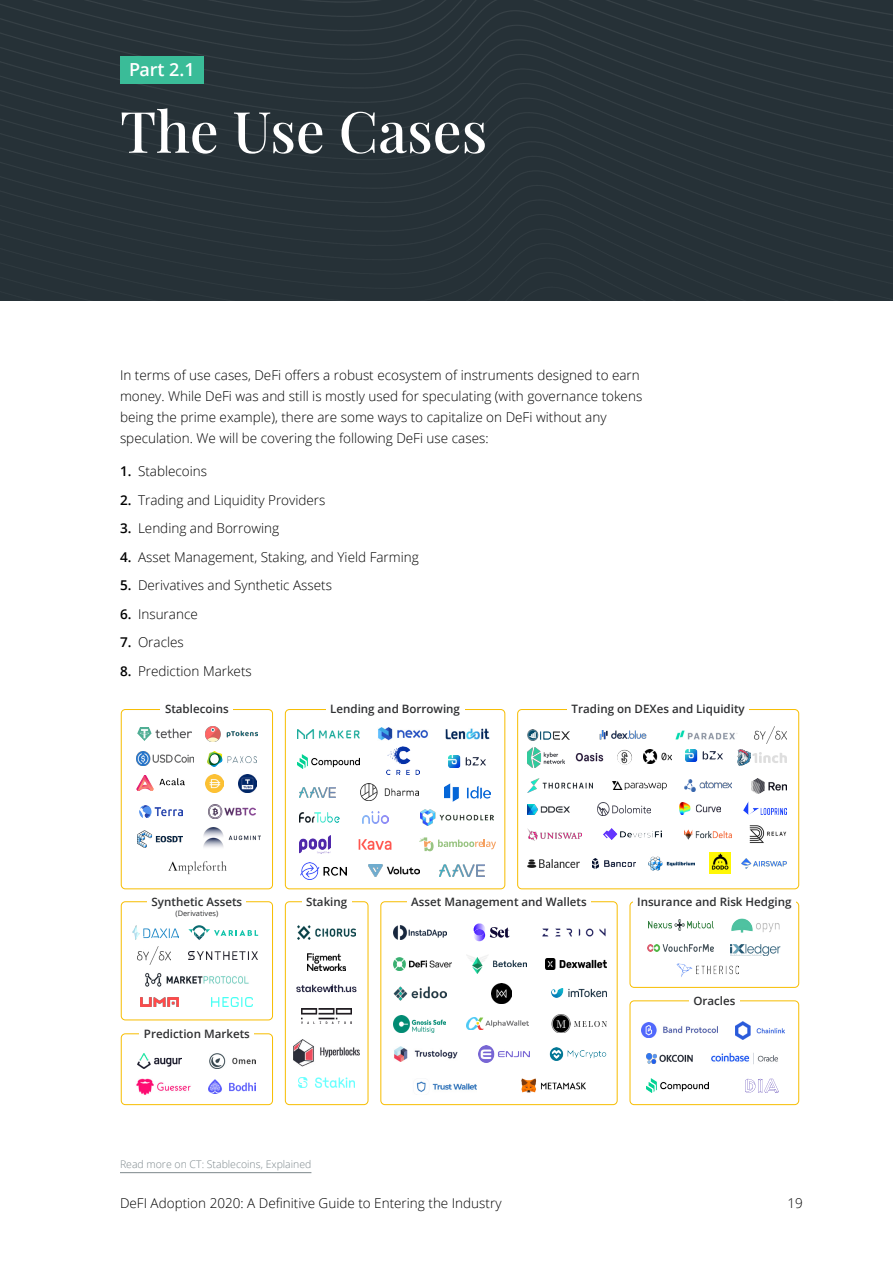
<style>
.page{position:relative;width:893px;height:1263px;background:#fff}
.page>*{position:absolute;margin:0;border:0;box-sizing:border-box;transform-origin:0 0}
.t1{font:500 57px "Playfair Display";color:#fff}
.t2{font:600 18px "Open Sans";color:#fff}
.t3{font:300 13.5px/21px "Open Sans";color:#000}
.t4{font:600 11.55px "Open Sans";color:#2e2f31}
.t5{font:300 10.5px "Open Sans";color:#7d888c}
.t6{font:7.5px "Open Sans";color:#2e2f31}
.s1{font-weight:600}
</style>
<div class="page">
<div style="left:0;top:0;width:893px;height:300px;background:#263137"></div>
<div style="left:120px;top:56px;width:83px;height:27px;background:#3abc98"></div>
<div style="left:121px;top:709px;width:152px;height:180px;border:1px solid #f7bd00;border-radius:4px"></div>
<div style="left:121px;top:901px;width:152px;height:119px;border:1px solid #f7bd00;border-radius:4px"></div>
<div style="left:121px;top:1033px;width:152px;height:72px;border:1px solid #f7bd00;border-radius:4px"></div>
<div style="left:285px;top:709px;width:220px;height:180px;border:1px solid #f7bd00;border-radius:4px"></div>
<div style="left:517px;top:709px;width:282px;height:180px;border:1px solid #f7bd00;border-radius:4px"></div>
<div style="left:161px;top:703px;width:72px;height:14px;background:#fff"></div>
<div style="left:147px;top:895px;width:99px;height:25px;background:#fff"></div>
<div style="left:285px;top:901px;width:83px;height:204px;border:1px solid #f7bd00;border-radius:4px"></div>
<div style="left:381px;top:901px;width:236px;height:204px;border:1px solid #f7bd00;border-radius:4px"></div>
<div style="left:630px;top:901px;width:169px;height:86px;border:1px solid #f7bd00;border-radius:4px"></div>
<div style="left:630px;top:1001px;width:169px;height:104px;border:1px solid #f7bd00;border-radius:4px"></div>
<div style="left:302px;top:895px;width:49px;height:15px;background:#fff"></div>
<div style="left:407px;top:895px;width:184px;height:15px;background:#fff"></div>
<div style="left:633px;top:895px;width:163px;height:15px;background:#fff"></div>
<div style="left:689px;top:994px;width:50px;height:15px;background:#fff"></div>
<div style="left:140px;top:1027px;width:114px;height:15px;background:#fff"></div>
<div style="left:326px;top:703px;width:138px;height:14px;background:#fff"></div>
<div style="left:567px;top:703px;width:182px;height:14px;background:#fff"></div>
<img style="left:297px;top:729px;width:62px;height:9px">
<img style="left:137px;top:727px;width:55px;height:13px">
<img style="left:136px;top:752px;width:58px;height:14px">
<img style="left:206px;top:774px;width:17px;height:18px">
<img style="left:207px;top:752px;width:49px;height:14px">
<img style="left:138px;top:830px;width:44px;height:17px">
<img style="left:168px;top:861px;width:59px;height:13px">
<img style="left:238px;top:774px;width:18px;height:18px">
<img style="left:140px;top:806px;width:42px;height:11px">
<img style="left:203px;top:828px;width:57px;height:19px">
<img style="left:208px;top:805px;width:47px;height:14px">
<img style="left:205px;top:726px;width:53px;height:16px">
<img style="left:136px;top:776px;width:49px;height:15px">
<img style="left:297px;top:754px;width:62px;height:14px">
<img style="left:646px;top:1079px;width:62px;height:14px">
<img style="left:299px;top:787px;width:36px;height:10px">
<img style="left:360px;top:784px;width:58px;height:17px">
<img style="left:362px;top:812px;width:27px;height:11px">
<img style="left:358px;top:839px;width:33px;height:10px">
<img style="left:378px;top:727px;width:50px;height:13px">
<img style="left:386px;top:747px;width:34px;height:27px">
<img style="left:445px;top:783px;width:46px;height:18px">
<img style="left:420px;top:809px;width:74px;height:17px">
<img style="left:301px;top:862px;width:46px;height:17px">
<img style="left:446px;top:728px;width:44px;height:11px">
<img style="left:685px;top:750px;width:37px;height:12px">
<img style="left:448px;top:755px;width:37px;height:12px">
<img style="left:299px;top:813px;width:40px;height:9px">
<img style="left:299px;top:835px;width:31px;height:18px">
<svg style="left:419px;top:837px;width:77px;height:14px"></svg>
<img style="left:369px;top:865px;width:50px;height:12px">
<img style="left:527px;top:729px;width:42px;height:11px">
<img style="left:527px;top:748px;width:37px;height:19px">
<img style="left:528px;top:778px;width:65px;height:14px">
<img style="left:527px;top:804px;width:42px;height:10px">
<img style="left:527px;top:828px;width:54px;height:13px">
<img style="left:527px;top:860px;width:52px;height:7px">
<img style="left:599px;top:730px;width:47px;height:9px">
<img style="left:592px;top:858px;width:43px;height:11px">
<img style="left:576px;top:753px;width:27px;height:8px">
<img style="left:617px;top:750px;width:15px;height:15px;border-radius:7px">
<img style="left:613px;top:781px;width:53px;height:9px">
<img style="left:603px;top:828px;width:59px;height:12px">
<img style="left:644px;top:750px;width:27px;height:13px">
<img style="left:597px;top:803px;width:54px;height:12px">
<img style="left:675px;top:730px;width:62px;height:9px">
<img style="left:742px;top:858px;width:45px;height:11px">
<img style="left:684px;top:829px;width:47px;height:10px">
<img style="left:684px;top:779px;width:48px;height:13px">
<img style="left:679px;top:803px;width:41px;height:11px">
<img style="left:743px;top:801px;width:44px;height:13px">
<img style="left:754px;top:726px;width:33px;height:17px">
<img style="left:138px;top:947px;width:32px;height:17px">
<svg style="left:737px;top:749px;width:50px;height:17px"></svg>
<img style="left:752px;top:778px;width:35px;height:15px">
<img style="left:749px;top:825px;width:38px;height:18px">
<img style="left:188px;top:951px;width:70px;height:9px">
<img style="left:132px;top:925px;width:46px;height:14px">
<img style="left:141px;top:997px;width:37px;height:9px">
<img style="left:145px;top:973px;width:104px;height:14px">
<img style="left:212px;top:997px;width:40px;height:9px">
<img style="left:648px;top:920px;width:65px;height:10px">
<img style="left:677px;top:964px;width:62px;height:13px">
<img style="left:730px;top:944px;width:50px;height:12px">
<img style="left:731px;top:918px;width:49px;height:14px">
<svg style="left:188px;top:925px;width:70px;height:15px"></svg>
<img style="left:648px;top:944px;width:66px;height:7px">
<img style="left:297px;top:926px;width:59px;height:13px">
<img style="left:307px;top:954px;width:39px;height:16px">
<svg style="left:296px;top:984px;width:60px;height:8px"></svg>
<img style="left:298px;top:1077px;width:57px;height:11px">
<img style="left:293px;top:1039px;width:67px;height:27px">
<img style="left:301px;top:1009px;width:51px;height:14px">
<img style="left:393px;top:925px;width:54px;height:14px">
<svg style="left:473px;top:923px;width:37px;height:18px"></svg>
<img style="left:393px;top:958px;width:59px;height:12px">
<img style="left:467px;top:955px;width:59px;height:19px">
<img style="left:542px;top:928px;width:64px;height:9px">
<img style="left:552px;top:989px;width:54px;height:8px">
<img style="left:393px;top:1015px;width:52px;height:17px">
<img style="left:522px;top:1078px;width:63px;height:14px">
<img style="left:478px;top:1046px;width:51px;height:16px">
<img style="left:394px;top:1046px;width:63px;height:16px">
<img style="left:549px;top:1047px;width:57px;height:14px">
<img style="left:416px;top:1081px;width:61px;height:12px">
<img style="left:545px;top:959px;width:61px;height:10px">
<img style="left:393px;top:986px;width:53px;height:14px">
<img style="left:467px;top:1018px;width:61px;height:12px">
<img style="left:552px;top:1015px;width:18px;height:18px">
<img style="left:574px;top:1021px;width:32px;height:5px">
<img style="left:492px;top:983px;width:19px;height:20px">
<img style="left:137px;top:1054px;width:45px;height:15px">
<img style="left:210px;top:1053px;width:45px;height:16px">
<img style="left:136px;top:1078px;width:55px;height:17px">
<img style="left:209px;top:1080px;width:46px;height:14px">
<img style="left:642px;top:1023px;width:75px;height:14px">
<img style="left:736px;top:1021px;width:49px;height:18px">
<img style="left:646px;top:1053px;width:46px;height:10px">
<img style="left:711px;top:1052px;width:67px;height:12px">
<svg style="left:745px;top:1079px;width:34px;height:14px"></svg>
<img style="left:440px;top:864px;width:44px;height:13px">
<img style="left:648px;top:856px;width:46px;height:14px">
<img style="left:710px;top:853px;width:20px;height:20px">
<hr style="left:120px;top:1172px;width:191px;height:1px;background:#7d888c">
<h2 class="t2" style="left:129px;top:57px;width:67px">Part 2.1</h2>
<h1 class="t1" style="left:120px;top:87px;width:369px">The Use Cases</h1>
<p class="t3" style="left:120px;top:364px;width:524px">In terms of use cases, DeFi offers a robust ecosystem of instruments designed to earn money. While DeFi was and still is mostly used for speculating (with governance tokens being the prime example), there are some ways to capitalize on DeFi without any speculation. We will be covering the following DeFi use cases:</p>
<p class="t3" style="left:120px;top:460px;width:89px"><span class="s1">1.</span> Stablecoins</p>
<p class="t3" style="left:120px;top:489px;width:207px"><span class="s1">2.</span> Trading and Liquidity Providers</p>
<p class="t3" style="left:120px;top:517px;width:161px"><span class="s1">3.</span> Lending and Borrowing</p>
<p class="t3" style="left:120px;top:546px;width:300px"><span class="s1">4.</span> Asset Management, Staking, and Yield Farming</p>
<p class="t3" style="left:120px;top:574px;width:214px"><span class="s1">5.</span> Derivatives and Synthetic Assets</p>
<p class="t3" style="left:120px;top:603px;width:79px"><span class="s1">6.</span> Insurance</p>
<p class="t3" style="left:120px;top:631px;width:65px"><span class="s1">7.</span> Oracles</p>
<p class="t3" style="left:120px;top:660px;width:133px"><span class="s1">8.</span> Prediction Markets</p>
<p class="t4" style="left:165px;top:701px;width:65px">Stablecoins</p>
<p class="t4" style="left:330px;top:701px;width:131px">Lending and Borrowing</p>
<p class="t4" style="left:572px;top:701px;width:175px">Trading on DEXes and Liquidity</p>
<p class="t4" style="left:152px;top:893px;width:92px">Synthetic Assets</p>
<p class="t6" style="left:176px;top:908px;width:44px">(Derivatives)</p>
<p class="t4" style="left:144px;top:1025px;width:107px">Prediction Markets</p>
<p class="t4" style="left:306px;top:893px;width:43px">Staking</p>
<p class="t4" style="left:411px;top:893px;width:177px">Asset Management and Wallets</p>
<p class="t4" style="left:637px;top:893px;width:156px">Insurance and Risk Hedging</p>
<p class="t4" style="left:693px;top:993px;width:44px">Oracles</p>
<p class="t5" style="left:120px;top:1157px;width:193px">Read more on CT: Stablecoins, Explained</p>
<p class="t3" style="left:120px;top:1192px;width:383px">DeFI Adoption 2020: A Definitive Guide to Entering the Industry</p>
<p class="t3" style="left:788px;top:1192px;width:17px">19</p>
</div>
